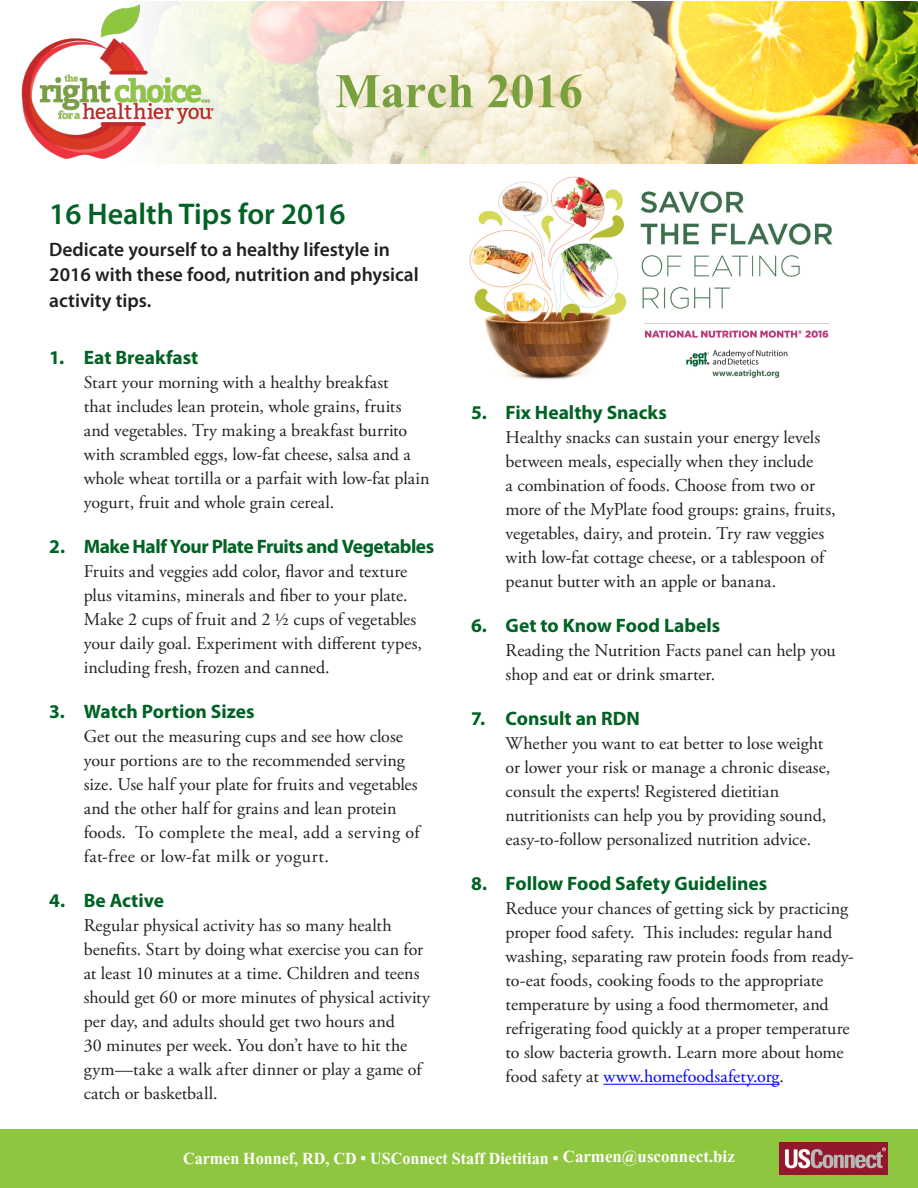
<style>
.page{position:relative;width:918px;height:1188px;background:#fff}
.page>*{position:absolute;margin:0;border:0;box-sizing:border-box;transform-origin:0 0}
.t1{font:700 60px "Aparajita";color:#78a03f}
.t2{font:600 30px "Myriad Pro";color:#006224}
.t3{font:700 21px "Aparajita";color:#fff;scale:.95 1}
.t4{font:700 19.5px "Myriad Pro";letter-spacing:-.005em;color:#006224}
.t5{font:600 19.5px/25.5px "Myriad Pro";color:#231f20}
.t6{font:700 19.5px "Myriad Pro";letter-spacing:-.025em;color:#006224}
.t7{font:18px/24px "Adobe Garamond Pro";color:#231f20}
.s1{color:#00f}
</style>
<div class="page">
<img style="left:226px;top:2px;width:692px;height:162px">
<img style="left:21px;top:1px;width:205px;height:163px">
<div style="left:0;top:1130px;width:918px;height:58px;background:#8ec63f"></div>
<img style="left:780px;top:1143px;width:108px;height:32px">
<hr style="left:603px;top:1084px;width:177px;height:1px;background:#00f">
<img style="left:469px;top:176px;width:364px;height:204px">
<p class="t1" style="left:335px;top:63px;width:249px">March 2016</p>
<p class="t2" style="left:49px;top:197px;width:298px">16 Health Tips for 2016</p>
<p class="t5" style="left:49px;top:237px;width:371px">Dedicate yourself to a healthy lifestyle in<br>2016 with these food, nutrition and physical activity tips.</p>
<p class="t4" style="left:49px;top:346px;width:151px">1. Eat Breakfast</p>
<p class="t7" style="left:84px;top:371px;width:347px">Start your morning with a healthy breakfast<br>that includes lean protein, whole grains, fruits and vegetables. Try making a breakfast burrito with scrambled eggs, low-fat cheese, salsa and a whole wheat tortilla or a parfait with low-fat plain yogurt, fruit and whole grain cereal.</p>
<p class="t6" style="left:49px;top:535px;width:386px">2. Make Half Your Plate Fruits and Vegetables</p>
<p class="t7" style="left:84px;top:560px;width:340px">Fruits and veggies add color, flavor and texture plus vitamins, minerals and fiber to your plate.<br>Make 2 cups of fruit and 2 ½ cups of vegetables your daily goal. Experiment with different types, including fresh, frozen and canned.</p>
<p class="t4" style="left:49px;top:700px;width:207px">3. Watch Portion Sizes</p>
<p class="t7" style="left:84px;top:725px;width:337px">Get out the measuring cups and see how close your portions are to the recommended serving size. Use half your plate for fruits and vegetables and the other half for grains and lean protein foods. To complete the meal, add a serving of fat-free or low-fat milk or yogurt.</p>
<p class="t4" style="left:49px;top:889px;width:116px">4. Be Active</p>
<p class="t7" style="left:84px;top:914px;width:348px">Regular physical activity has so many health benefits. Start by doing what exercise you can for at least 10 minutes at a time. Children and teens should get 60 or more minutes of physical activity per day, and adults should get two hours and<br>30 minutes per week. You don’t have to hit the gym—take a walk after dinner or play a game of catch or basketball.</p>
<p class="t4" style="left:471px;top:402px;width:197px">5. Fix Healthy Snacks</p>
<p class="t7" style="left:506px;top:426px;width:332px">Healthy snacks can sustain your energy levels between meals, especially when they include<br>a combination of foods. Choose from two or more of the MyPlate food groups: grains, fruits, vegetables, dairy, and protein. Try raw veggies with low-fat cottage cheese, or a tablespoon of peanut butter with an apple or banana.</p>
<p class="t4" style="left:471px;top:615px;width:251px">6. Get to Know Food Labels</p>
<p class="t7" style="left:506px;top:639px;width:332px">Reading the Nutrition Facts panel can help you shop and eat or drink smarter.</p>
<p class="t4" style="left:471px;top:708px;width:170px">7. Consult an RDN</p>
<p class="t7" style="left:506px;top:732px;width:326px">Whether you want to eat better to lose weight or lower your risk or manage a chronic disease, consult the experts! Registered dietitian nutritionists can help you by providing sound, easy-to-follow personalized nutrition advice.</p>
<p class="t4" style="left:471px;top:873px;width:298px">8. Follow Food Safety Guidelines</p>
<p class="t7" style="left:506px;top:897px;width:350px">Reduce your chances of getting sick by practicing proper food safety. This includes: regular hand washing, separating raw protein foods from ready&shy;to-eat foods, cooking foods to the appropriate temperature by using a food thermometer, and refrigerating food quickly at a proper temperature to slow bacteria growth. Learn more about home food safety at <span class="s1">www.homefoodsafety.org</span>.</p>
<p class="t3" style="left:183px;top:1148px;width:582px">Carmen Honnef, RD, CD • USConnect Staff Dietitian • Carmen@usconnect.biz</p>
</div>
